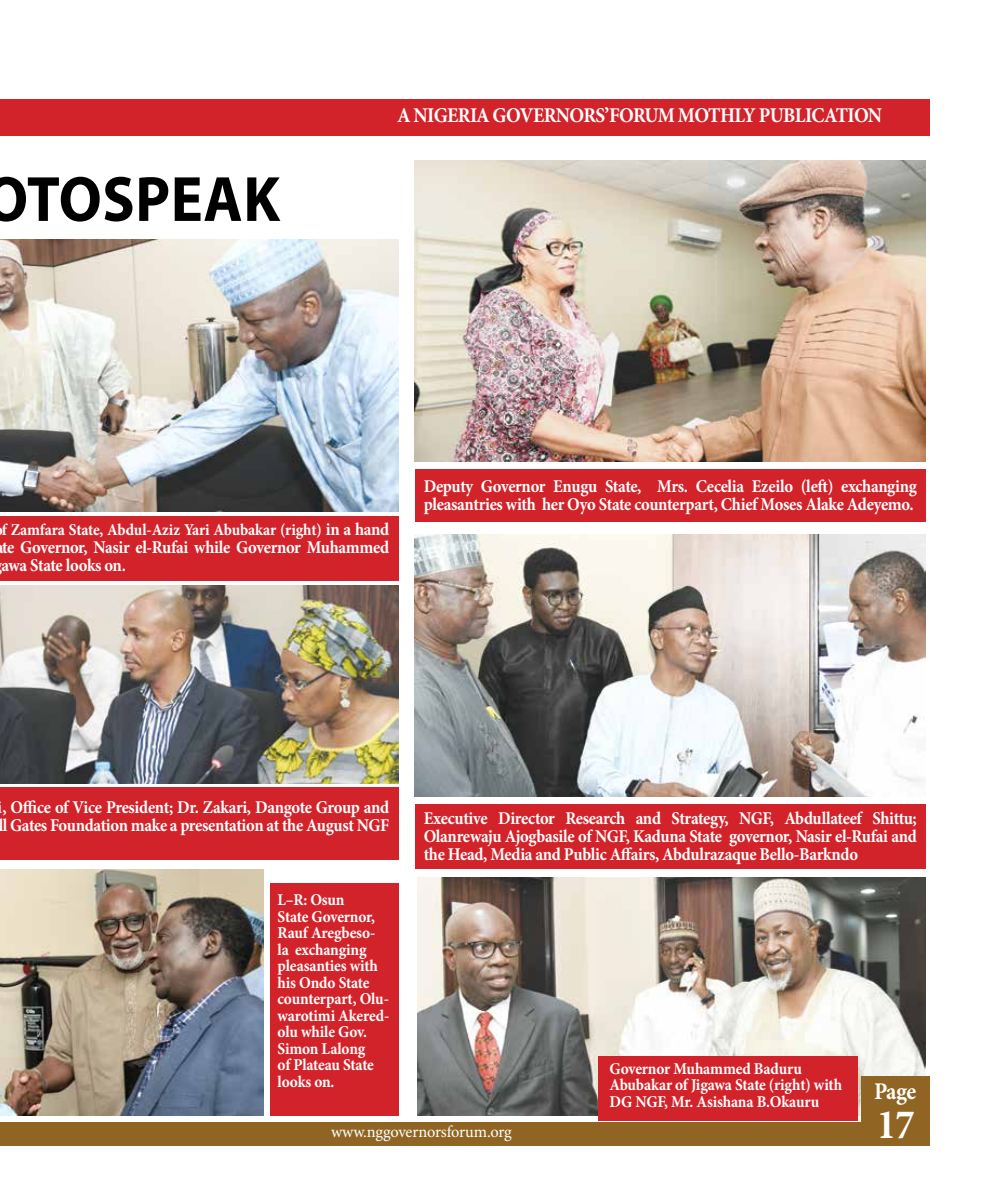
<style>
.page{position:relative;width:984px;height:1200px;background:#fff}
.page>*{position:absolute;margin:0;border:0;box-sizing:border-box;transform-origin:0 0}
.t1{font:700 64.5px "Myriad Pro";color:#000;scale:.93 1}
.t2{font:700 42px "Minion Pro";color:#fff;scale:.93 1}
.t3{font:700 24px "Minion Pro";color:#fff;scale:.93 1}
.t4{font:700 21px "Minion Pro";letter-spacing:-.03em;color:#fff;scale:.92 1}
.t5{font:700 18px/18px "Minion Pro";letter-spacing:-.025em;color:#fff;scale:.92 1}
.t6{font:700 16.5px/16.5px "Minion Pro";letter-spacing:-.015em;color:#fff;scale:.93 1}
.t7{font:16.5px "Minion Pro";letter-spacing:-.015em;color:#fff}
.s1{font-size:18px}
</style>
<div class="page">
<img style="left:0;top:240px;width:399px;height:271px">
<img style="left:0;top:586px;width:399px;height:197px">
<div style="left:0;top:516px;width:399px;height:65px;background:#d2232a"></div>
<div style="left:0;top:787px;width:399px;height:73px;background:#d2232a"></div>
<img style="left:0;top:869px;width:264px;height:246px">
<img style="left:417px;top:877px;width:508px;height:238px">
<div style="left:598px;top:1056px;width:260px;height:65px;background:#d2232a"></div>
<div style="left:270px;top:883px;width:129px;height:233px;background:#d2232a"></div>
<img style="left:415px;top:160px;width:510px;height:302px">
<img style="left:415px;top:534px;width:510px;height:262px">
<div style="left:415px;top:469px;width:510px;height:53px;background:#d2232a"></div>
<div style="left:415px;top:804px;width:510px;height:65px;background:#d2232a"></div>
<div style="left:0;top:99px;width:930px;height:36px;background:#d2232a"></div>
<div style="left:0;top:1123px;width:930px;height:23px;background:#906524"></div>
<div style="left:862px;top:1076px;width:68px;height:70px;background:#906524"></div>
<h1 class="t1" style="left:-15px;top:157px;width:165px">OTOSPEAK</h1>
<p class="t4" style="left:397px;top:101px;width:525px">A Nigeria Governors’Forum Mothly Publication</p>
<p class="t6" style="left:2px;top:521px;width:418px">f Zamfara State, Abdul-Aziz Yari Abubakar (right) <span class="s1">in a hand</span></p>
<p class="t5" style="left:1px;top:538px;width:423px">te Governor, Nasir el-Rufai while Governor Muhammed awa State looks on.</p>
<p class="t5" style="left:424px;top:477px;width:538px">Deputy Governor Enugu State, Mrs. Cecelia Ezeilo (left) exchanging pleasantries with her Oyo State counterpart, Chief Moses Alake Adeyemo.</p>
<p class="t5" style="left:-2px;top:798px;width:427px">i, Office of Vice President; Dr. Zakari, Dangote Group and ll Gates Foundation make a presentation at the August NGF</p>
<p class="t5" style="left:424px;top:809px;width:537px;text-align:justify">Executive Director Research and Strategy, NGF, Abdullateef Shittu; Olanrewaju Ajogbasile of NGF, Kaduna State governor, Nasir el-Rufai and the Head, Media and Public Affairs, Abdulrazaque Bello-Barkndo</p>
<p class="t6" style="left:278px;top:891px;width:122px">L–R: Osun<br>State Governor,<br>Rauf Aregbeso&shy;la exchanging pleasanties with his Ondo State counterpart, Olu&shy;warotimi Akered&shy;olu while Gov.<br>Simon Lalong<br>of Plateau State looks on.</p>
<p class="t7" style="left:331px;top:1121px;width:182px">www.nggovernorsforum.org</p>
<p class="t6" style="left:609px;top:1060px;width:252px">Governor Muhammed Baduru<br>Abubakar of Jigawa State (right) with<br>DG NGF, Mr. Asishana B.Okauru</p>
<h3 class="t3" style="left:874px;top:1074px;width:47px">Page</h3>
<h2 class="t2" style="left:877px;top:1095px;width:42px">17</h2>
</div>
